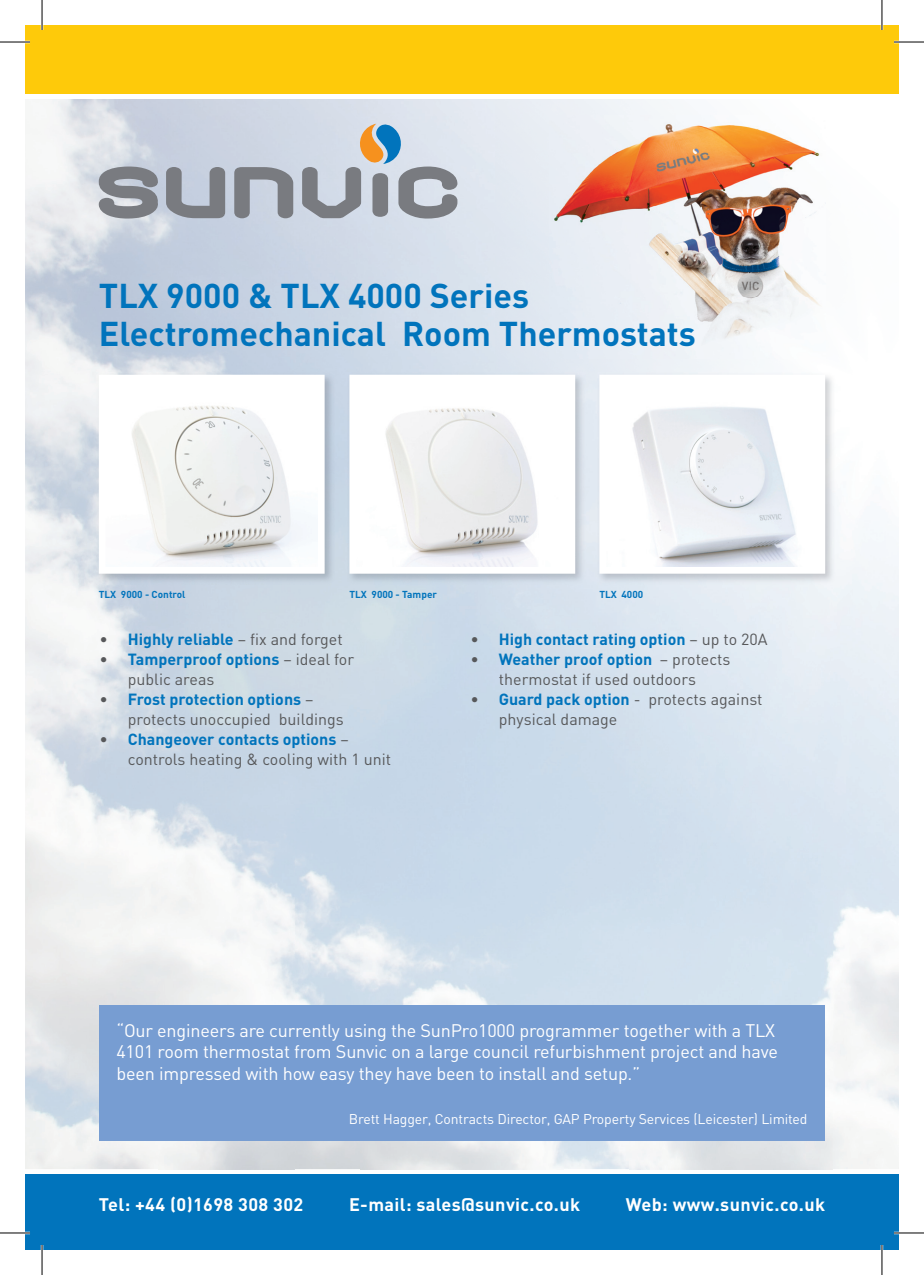
<style>
.page{position:relative;width:924px;height:1275px;background:#fff}
.page>*{position:absolute;margin:0;border:0;box-sizing:border-box;transform-origin:0 0}
.t1{font:700 34px/38px "DIN Pro";color:#0174bc}
.t2{font:18px/21.6px "DIN";letter-spacing:-.01em;color:#fff}
.t3{font:700 18px "DIN Pro";letter-spacing:.02em;color:#fff}
.t4{font:16px/20px "DIN";color:#57585a}
.t5{font:700 16px "DIN Pro";color:#0174bc}
.t6{font:14px "DIN";letter-spacing:-.01em;color:#fff}
.t7{font:700 10px "DIN Pro";color:#0174bc}
.s1{font-family:"DIN Pro";font-weight:700;color:#0174bc}
.s2{font-family:"DIN";font-weight:400;color:#57585a}
</style>
<div class="page">
<div style="left:25px;top:25px;width:873px;height:68px;background:#feca0a"></div>
<div style="left:25px;top:1174px;width:873px;height:76px;background:#0174bc"></div>
<img style="left:549px;top:115px;width:273px;height:243px">
<svg style="left:99px;top:166px;width:59px;height:53px;background:#94979e"></svg>
<svg style="left:166px;top:167px;width:59px;height:51px;background:#979da6"></svg>
<svg style="left:234px;top:167px;width:59px;height:51px;background:#9a9fa7"></svg>
<svg style="left:302px;top:123px;width:155px;height:96px;background:#b5bcc3"></svg>
<img style="left:96px;top:372px;width:239px;height:212px">
<img style="left:107px;top:383px;width:209px;height:182px">
<img style="left:347px;top:372px;width:238px;height:212px">
<img style="left:357px;top:383px;width:210px;height:182px">
<img style="left:597px;top:372px;width:238px;height:212px">
<img style="left:607px;top:383px;width:209px;height:182px">
<div style="left:99px;top:1004px;width:725px;height:136px;background:#779dd2"></div>
<hr style="left:0;top:41px;width:30px;height:2px;background:#fff">
<hr style="left:893px;top:41px;width:30px;height:2px;background:#fff">
<hr style="left:0;top:1231px;width:30px;height:3px;background:#fff">
<hr style="left:893px;top:1231px;width:30px;height:3px;background:#fff">
<hr style="left:41px;top:0;width:2px;height:30px;background:#fff">
<hr style="left:41px;top:1245px;width:2px;height:30px;background:#fff">
<hr style="left:880px;top:0;width:2px;height:30px;background:#fff">
<hr style="left:880px;top:1245px;width:2px;height:30px;background:#fff">
<hr style="left:0;top:42px;width:30px;height:1px;background:#000">
<hr style="left:893px;top:42px;width:30px;height:1px;background:#000">
<hr style="left:0;top:1232px;width:30px;height:1px;background:#000">
<hr style="left:893px;top:1232px;width:30px;height:1px;background:#000">
<hr style="left:42px;top:0;width:1px;height:30px;background:#000">
<hr style="left:42px;top:1245px;width:1px;height:30px;background:#000">
<hr style="left:881px;top:0;width:1px;height:30px;background:#000">
<hr style="left:881px;top:1245px;width:1px;height:30px;background:#000">
<h1 class="t1" style="left:99px;top:276px;width:598px">TLX 9000 &amp; TLX 4000 Series<br>Electromechanical Room Thermostats</h1>
<p class="t7" style="left:99px;top:588px;width:88px">TLX 9000 - Control</p>
<p class="t7" style="left:349px;top:588px;width:89px">TLX 9000 - Tamper</p>
<p class="t7" style="left:599px;top:588px;width:45px">TLX 4000</p>
<p class="t4" style="left:99px;top:629px;width:245px">• <span class="s1">Highly reliable</span> – fix and forget</p>
<p class="t5" style="left:99px;top:649px;width:256px"><span class="s2">•</span> Tamperproof options <span class="s2">– ideal for</span></p>
<p class="t4" style="left:128px;top:669px;width:88px">public areas</p>
<p class="t5" style="left:99px;top:689px;width:215px"><span class="s2">•</span> Frost protection options <span class="s2">–</span></p>
<p class="t4" style="left:128px;top:709px;width:217px">protects unoccupied buildings</p>
<p class="t5" style="left:99px;top:729px;width:251px"><span class="s2">•</span> Changeover contacts options <span class="s2">–</span></p>
<p class="t4" style="left:128px;top:749px;width:265px">controls heating &amp; cooling with 1 unit</p>
<p class="t5" style="left:470px;top:629px;width:298px"><span class="s2">•</span> High contact rating option <span class="s2">– up to 20A</span></p>
<p class="t5" style="left:470px;top:649px;width:261px"><span class="s2">•</span> Weather proof option <span class="s2">– protects</span></p>
<p class="t4" style="left:498px;top:669px;width:198px">thermostat if used outdoors</p>
<p class="t4" style="left:498px;top:689px;width:265px;text-indent:-28px">• <span class="s1">Guard pack option</span> - protects against physical damage</p>
<p class="t2" style="left:116px;top:1019px;width:663px">“Our engineers are currently using the SunPro1000 programmer together with a TLX<br>4101 room thermostat from Sunvic on a large council refurbishment project and have been impressed with how easy they have been to install and setup.”</p>
<p class="t6" style="left:349px;top:1110px;width:460px">Brett Hagger, Contracts Director, GAP Property Services (Leicester) Limited</p>
<p class="t3" style="left:99px;top:1192px;width:206px">Tel: +44 (0)1698 308 302</p>
<p class="t3" style="left:349px;top:1192px;width:232px">E-mail: sales@sunvic.co.uk</p>
<p class="t3" style="left:625px;top:1192px;width:201px">Web: www.sunvic.co.uk</p>
</div>
